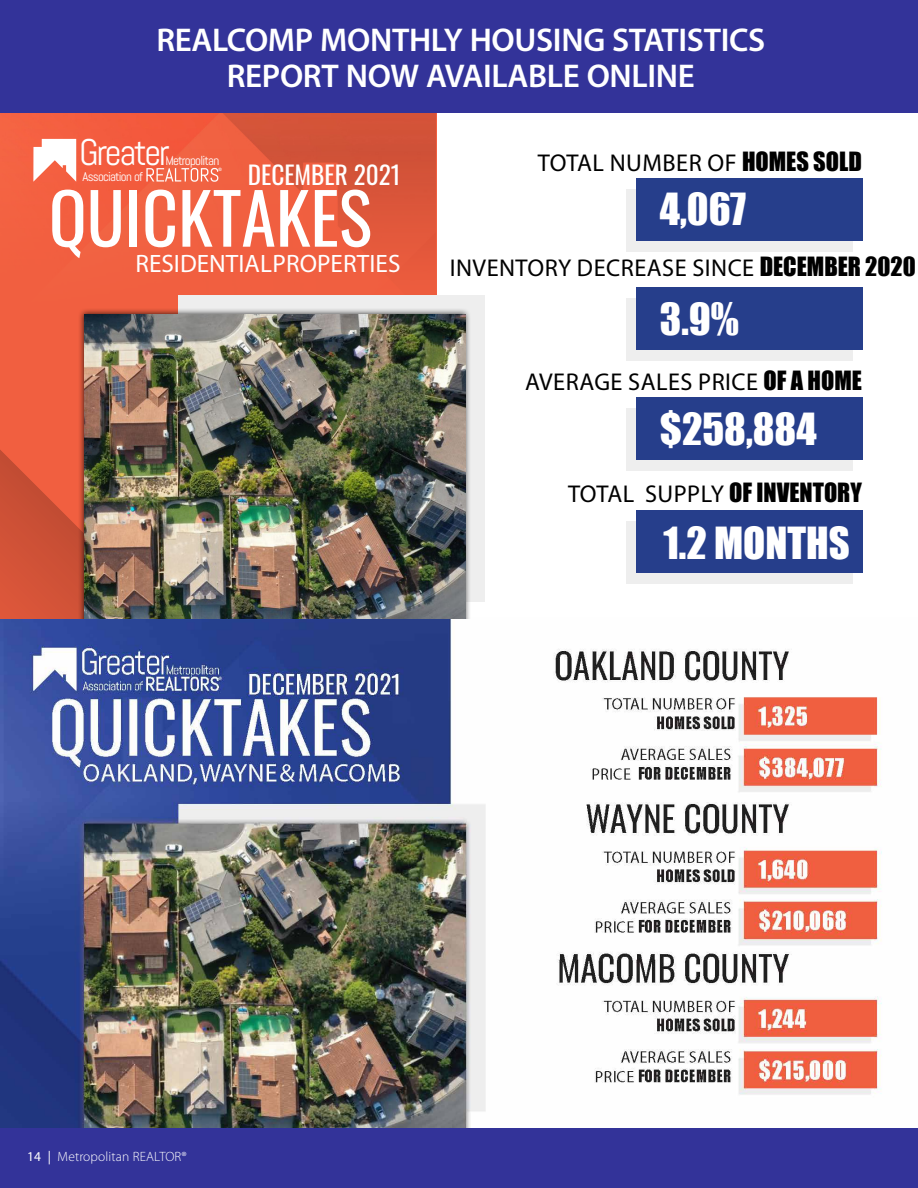
<style>
.page{position:relative;width:918px;height:1188px;background:#fff}
.page>*{position:absolute;margin:0;border:0;box-sizing:border-box;transform-origin:0 0}
.t1{font:69.9px "Oswald";color:#fff}
.t2{font:40.65px "Impact";color:#fff}
.t3{font:37.05px "Abel";letter-spacing:-.06em;color:#fff}
.t4{font:600 33px/36px "Myriad Pro";letter-spacing:-.01em;color:#fff;text-align:center}
.t5{font:25.2px "Myriad Pro";color:#fff}
.t6{font:25.2px "Oswald";color:#fff}
.t7{font:24.3px "Myriad Pro";letter-spacing:.02em;color:#000}
.t8{font:300 13.5px "Myriad Pro";letter-spacing:.01em;color:#fff}
.t9{font:13.05px "Abel";letter-spacing:-.06em;color:#fff}
.t10{font:12.9px "Abel";letter-spacing:-.06em;color:#fff}
.t11{font:700 4.5px "Arial";color:#fff}
.s1{font-family:"Impact"}
.s2{font-weight:400}
</style>
<div class="page">
<div style="left:0;top:1128px;width:918px;height:60px;background:#339"></div>
<img style="left:0;top:618px;width:882px;height:510px">
<div style="left:0;top:108px;width:436px;height:510px;background:#f15f40"></div>
<svg style="left:0;top:450px;width:78px;height:168px"></svg>
<img style="left:0;top:112px;width:435px;height:196px">
<svg style="left:146px;top:168px;width:72px;height:14px"></svg>
<svg style="left:33px;top:139px;width:43px;height:43px"></svg>
<div style="left:626px;top:189px;width:226px;height:63px;background:#eee"></div>
<div style="left:626px;top:408px;width:226px;height:63px;background:#eee"></div>
<div style="left:626px;top:521px;width:226px;height:63px;background:#eee"></div>
<div style="left:626px;top:299px;width:226px;height:62px;background:#eee"></div>
<div style="left:636px;top:178px;width:227px;height:63px;background:#263e8b"></div>
<div style="left:636px;top:397px;width:227px;height:63px;background:#263e8b"></div>
<div style="left:636px;top:510px;width:227px;height:63px;background:#263e8b"></div>
<div style="left:636px;top:287px;width:227px;height:63px;background:#263e8b"></div>
<div style="left:179px;top:295px;width:306px;height:306px;background:#eee"></div>
<div style="left:78px;top:308px;width:393px;height:310px;background:#000;opacity:.75"></div>
<img style="left:84px;top:314px;width:381px;height:304px">
<div style="left:0;top:0;width:918px;height:112px;background:#339"></div>
<h3 class="t4" style="left:156px;top:21px;width:610px">REALCOMP MONTHLY HOUSING STATISTICS<br>REPORT NOW AVAILABLE ONLINE</h3>
<h3 class="t3" style="left:79px;top:129px;width:92px">Greater</h3>
<p class="t9" style="left:165px;top:153px;width:55px">Metropolitan</p>
<p class="t11" style="left:219px;top:166px;width:5px">®</p>
<p class="t10" style="left:83px;top:169px;width:62px">Association of</p>
<p class="t6" style="left:248px;top:153px;width:155px">DECEMBER 2021</p>
<h1 class="t1" style="left:49px;top:156px;width:325px">QUICKTAKES</h1>
<p class="t5" style="left:135px;top:248px;width:267px">RESIDENTIAL PROPERTIES</p>
<p class="t7" style="left:538px;top:148px;width:326px">TOTAL NUMBER OF <span class="s1">HOMES SOLD</span></p>
<h2 class="t2" style="left:660px;top:178px;width:88px">4,067</h2>
<p class="t7" style="left:450px;top:253px;width:468px">INVENTORY DECREASE SINCE <span class="s1">DECEMBER 2020</span></p>
<h2 class="t2" style="left:660px;top:287px;width:81px">3.9%</h2>
<p class="t7" style="left:525px;top:367px;width:338px">AVERAGE SALES PRICE <span class="s1">OF A HOME</span></p>
<h2 class="t2" style="left:660px;top:397px;width:158px">$258,884</h2>
<p class="t7" style="left:568px;top:479px;width:295px">TOTAL SUPPLY <span class="s1">OF INVENTORY</span></p>
<h2 class="t2" style="left:663px;top:511px;width:188px">1.2 MONTHS</h2>
<p class="t8" style="left:27px;top:1149px;width:161px"><span class="s2">14 |</span> Metropolitan REALTOR®</p>
</div>
